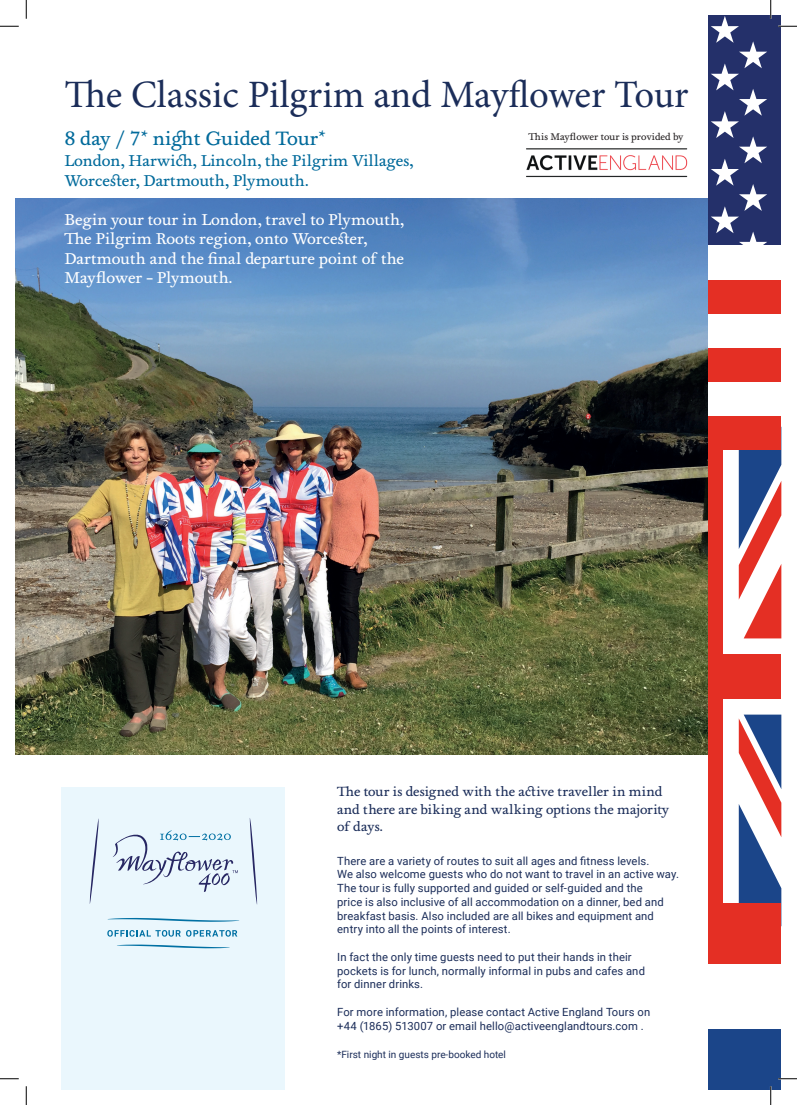
<style>
.page{position:relative;width:797px;height:1105px;background:#fff}
.page>*{position:absolute;margin:0;border:0;box-sizing:border-box;transform-origin:0 0}
.t1{font:38.75px "Minion Pro";color:#1b2d59}
.t2{font:20px "Foundry Wilson";color:#006a9b}
.t3{font:16.25px/19.5px "Foundry Wilson";color:#fff}
.t4{font:16.25px/19.5px "Foundry Wilson";color:#006a9b}
.t5{font:13.75px/17.5px "Foundry Wilson";letter-spacing:-.005em;color:#1b2d59}
.t6{font:11.25px/13.8px "Roboto";letter-spacing:.01em;color:#1b2d59}
.t7{font:10px "Roboto";color:#1b2d59}
.t8{font:10px "Foundry Wilson";color:#231f20}
</style>
<div class="page">
<img style="left:16px;top:198px;width:692px;height:556px">
<div style="left:708px;top:280px;width:73px;height:34px;background:#e42f24"></div>
<div style="left:708px;top:348px;width:73px;height:34px;background:#e42f24"></div>
<div style="left:708px;top:416px;width:73px;height:34px;background:#e42f24"></div>
<div style="left:708px;top:654px;width:73px;height:45px;background:#e42f24"></div>
<div style="left:708px;top:903px;width:73px;height:61px;background:#e42f24"></div>
<div style="left:708px;top:428px;width:14px;height:536px;background:#e42f24"></div>
<div style="left:708px;top:1029px;width:73px;height:60px;background:#1b4589"></div>
<svg style="left:738px;top:450px;width:43px;height:188px"></svg>
<svg style="left:738px;top:715px;width:43px;height:188px"></svg>
<div style="left:708px;top:16px;width:73px;height:229px;background:#24306a"></div>
<div style="left:62px;top:787px;width:223px;height:302px;background:#eaf7fd"></div>
<img style="left:526px;top:148px;width:162px;height:30px">
<svg style="left:249px;top:818px;width:9px;height:86px"></svg>
<svg style="left:90px;top:818px;width:9px;height:85px"></svg>
<svg style="left:113px;top:830px;width:125px;height:62px"></svg>
<svg style="left:117px;top:944px;width:113px;height:4px"></svg>
<svg style="left:107px;top:918px;width:132px;height:4px"></svg>
<svg style="left:107px;top:930px;width:130px;height:7px"></svg>
<svg style="left:0;top:25px;width:19px;height:2px"></svg>
<svg style="left:778px;top:25px;width:19px;height:2px"></svg>
<svg style="left:0;top:1078px;width:19px;height:1px"></svg>
<svg style="left:778px;top:1078px;width:19px;height:1px"></svg>
<svg style="left:25px;top:0;width:2px;height:19px"></svg>
<svg style="left:25px;top:1086px;width:2px;height:19px"></svg>
<svg style="left:710px;top:0;width:61px;height:245px"></svg>
<svg style="left:770px;top:1086px;width:1px;height:19px"></svg>
<h1 class="t1" style="left:64px;top:68px;width:626px">The Classic Pilgrim and Mayflower Tour</h1>
<h2 class="t2" style="left:64px;top:126px;width:263px">8 day / 7* night Guided Tour*</h2>
<h3 class="t4" style="left:64px;top:152px;width:350px">London, Harwich, Lincoln, the Pilgrim Villages,<br>Worcester, Dartmouth, Plymouth.</h3>
<h3 class="t3" style="left:64px;top:210px;width:341px">Begin your tour in London, travel to Plymouth, The Pilgrim Roots region, onto Worcester, Dartmouth and the final departure point of the Mayflower - Plymouth.</h3>
<p class="t8" style="left:528px;top:131px;width:156px">This Mayflower tour is provided by</p>
<p class="t5" style="left:337px;top:783px;width:334px">The tour is designed with the active traveller in mind and there are biking and walking options the majority of days.</p>
<p class="t6" style="left:337px;top:853px;width:343px">There are a variety of routes to suit all ages and fitness levels.<br>We also welcome guests who do not want to travel in an active way.<br>The tour is fully supported and guided or self-guided and the<br>price is also inclusive of all accommodation on a dinner, bed and breakfast basis. Also included are all bikes and equipment and entry into all the points of interest.</p>
<p class="t6" style="left:337px;top:949px;width:309px">In fact the only time guests need to put their hands in their pockets is for lunch, normally informal in pubs and cafes and for dinner drinks.</p>
<p class="t6" style="left:337px;top:1004px;width:314px">For more information, please contact Active England Tours on +44 (1865) 513007 or email hello@activeenglandtours.com .</p>
<p class="t7" style="left:337px;top:1047px;width:170px">*First night in guests pre-booked hotel</p>
</div>
